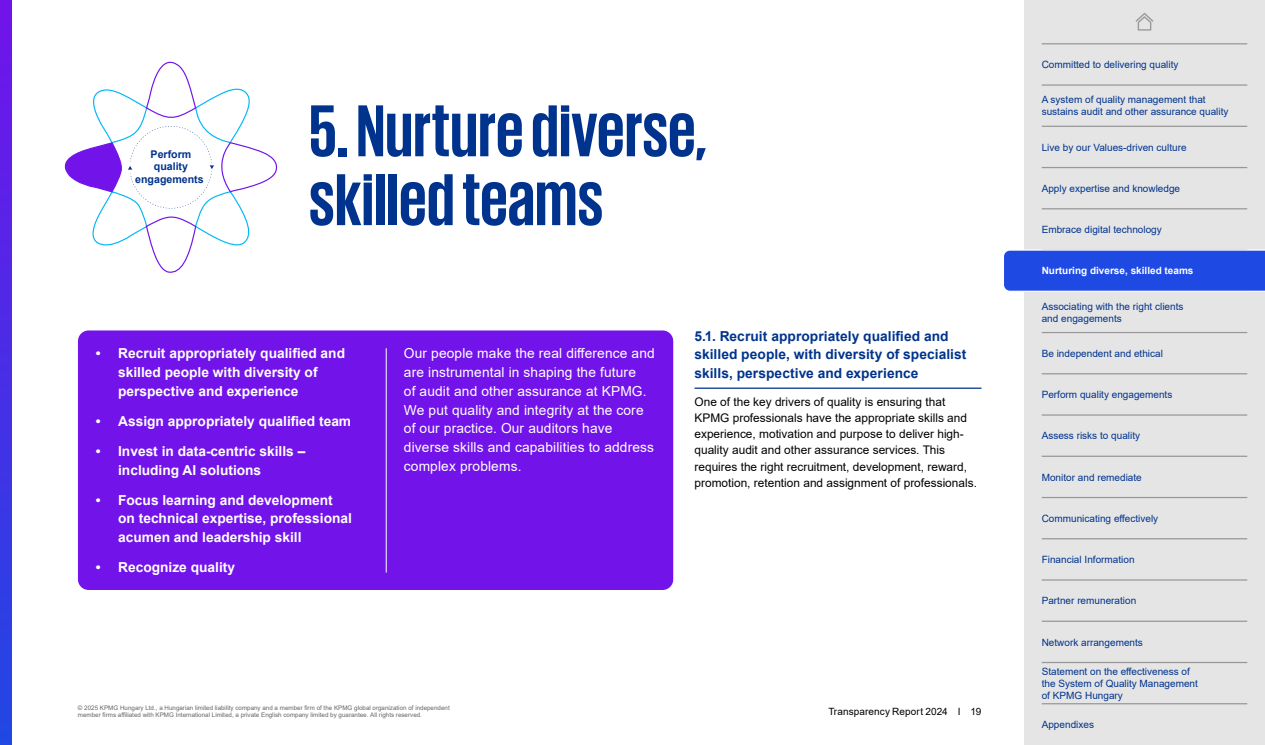
<style>
.page{position:relative;width:1265px;height:745px;background:#fff}
.page>*{position:absolute;margin:0;border:0;box-sizing:border-box;transform-origin:0 0}
.t1{font:700 75px/68.8px "KPMG";color:#00338d}
.t2{font:700 13.75px/18.8px "Arial";color:#fff}
.t3{font:13.75px/18.8px "Arial";letter-spacing:.01em;color:#fff}
.t4{font:700 13.75px/18.8px "Arial";letter-spacing:.005em;color:#00338d}
.t5{font:11.88px/16.2px "Arial";color:#000}
.t6{font:700 10.62px/12.8px "Arial";color:#00338d;text-align:center}
.t7{font:10px/12px "Arial";color:#00338d}
.t8{font:700 10px "Arial";color:#fff}
.t9{font:10px "Arial";letter-spacing:.01em;color:#000}
.t10{font:6.25px/7.5px "Arial";color:#666}
</style>
<div class="page">
<div style="left:78px;top:330px;width:595px;height:259px;background:#7213ea;border-radius:11px"></div>
<svg style="left:64px;top:61px;width:214px;height:212px"></svg>
<hr style="left:694px;top:387px;width:287px;height:1px;background:#00338d">
<hr style="left:386px;top:348px;width:1px;height:224px;background:#fff">
<div style="left:1024px;top:0;width:241px;height:744px;background:#e5e5e5"></div>
<svg style="left:0;top:0;width:12px;height:744px;background:#482de6"></svg>
<svg style="left:1136px;top:13px;width:17px;height:18px"></svg>
<hr style="left:1042px;top:43px;width:205px;height:1px;background:#989898">
<hr style="left:1042px;top:84px;width:205px;height:2px;background:#989898">
<hr style="left:1042px;top:126px;width:205px;height:1px;background:#989898">
<hr style="left:1042px;top:167px;width:205px;height:1px;background:#989898">
<hr style="left:1042px;top:208px;width:205px;height:1px;background:#989898">
<hr style="left:1042px;top:332px;width:205px;height:1px;background:#989898">
<hr style="left:1042px;top:373px;width:205px;height:1px;background:#989898">
<hr style="left:1042px;top:414px;width:205px;height:1px;background:#989898">
<hr style="left:1042px;top:455px;width:205px;height:1px;background:#989898">
<hr style="left:1042px;top:496px;width:205px;height:2px;background:#989898">
<hr style="left:1042px;top:537px;width:205px;height:2px;background:#989898">
<hr style="left:1042px;top:620px;width:205px;height:1px;background:#989898">
<hr style="left:1042px;top:661px;width:205px;height:1px;background:#989898">
<hr style="left:1042px;top:579px;width:205px;height:1px;background:#989898">
<hr style="left:1042px;top:702px;width:205px;height:2px;background:#989898">
<svg style="left:1004px;top:249px;width:261px;height:43px;background:#2d55e3"></svg>
<p class="t6" style="left:135px;top:147px;width:70px">Perform quality engagements</p>
<h1 class="t1" style="left:309px;top:94px;width:400px">5. Nurture diverse, skilled teams</h1>
<h2 class="t2" style="left:118px;top:344px;width:228px;text-indent:-22px">• Recruit appropriately qualified and skilled people with diversity of perspective and experience</h2>
<h2 class="t2" style="left:96px;top:411px;width:257px">• Assign appropriately qualified team</h2>
<h2 class="t2" style="left:118px;top:441px;width:189px;text-indent:-22px">• Invest in data-centric skills – including AI solutions</h2>
<h2 class="t2" style="left:118px;top:490px;width:235px;text-indent:-22px">• Focus learning and development on technical expertise, professional acumen and leadership skill</h2>
<h2 class="t2" style="left:96px;top:558px;width:141px">• Recognize quality</h2>
<p class="t3" style="left:404px;top:344px;width:252px">Our people make the real difference and are instrumental in shaping the future<br>of audit and other assurance at KPMG.<br>We put quality and integrity at the core of our practice. Our auditors have diverse skills and capabilities to address complex problems.</p>
<h2 class="t4" style="left:694px;top:326px;width:273px">5.1. Recruit appropriately qualified and skilled people, with diversity of specialist skills, perspective and experience</h2>
<p class="t5" style="left:694px;top:393px;width:284px">One of the key drivers of quality is ensuring that KPMG professionals have the appropriate skills and experience, motivation and purpose to deliver high&shy;quality audit and other assurance services. This requires the right recruitment, development, reward, promotion, retention and assignment of professionals.</p>
<p class="t10" style="left:78px;top:703px;width:373px">© 2025 KPMG Hungary Ltd., a Hungarian limited liability company and a member firm of the KPMG global organization of independent member firms affiliated with KPMG International Limited, a private English company limited by guarantee. All rights reserved.</p>
<p class="t9" style="left:828px;top:704px;width:155px">Transparency Report 2024 I 19</p>
<p class="t7" style="left:1042px;top:58px;width:138px">Committed to delivering quality</p>
<p class="t7" style="left:1042px;top:94px;width:188px">A system of quality management that sustains audit and other assurance quality</p>
<p class="t7" style="left:1042px;top:141px;width:146px">Live by our Values-driven culture</p>
<p class="t7" style="left:1042px;top:182px;width:140px">Apply expertise and knowledge</p>
<p class="t7" style="left:1042px;top:223px;width:122px">Embrace digital technology</p>
<p class="t8" style="left:1042px;top:263px;width:153px">Nurturing diverse, skilled teams</p>
<p class="t7" style="left:1042px;top:300px;width:143px">Associating with the right clients and engagements</p>
<p class="t7" style="left:1042px;top:347px;width:123px">Be independent and ethical</p>
<p class="t7" style="left:1042px;top:388px;width:132px">Perform quality engagements</p>
<p class="t7" style="left:1042px;top:429px;width:100px">Assess risks to quality</p>
<p class="t7" style="left:1042px;top:470px;width:102px">Monitor and remediate</p>
<p class="t7" style="left:1042px;top:512px;width:118px">Communicating effectively</p>
<p class="t7" style="left:1042px;top:553px;width:94px">Financial Information</p>
<p class="t7" style="left:1042px;top:594px;width:96px">Partner remuneration</p>
<p class="t7" style="left:1042px;top:635px;width:103px">Network arrangements</p>
<p class="t7" style="left:1042px;top:664px;width:158px">Statement on the effectiveness of the System of Quality Management of KPMG Hungary</p>
<p class="t7" style="left:1042px;top:718px;width:54px">Appendixes</p>
</div>
